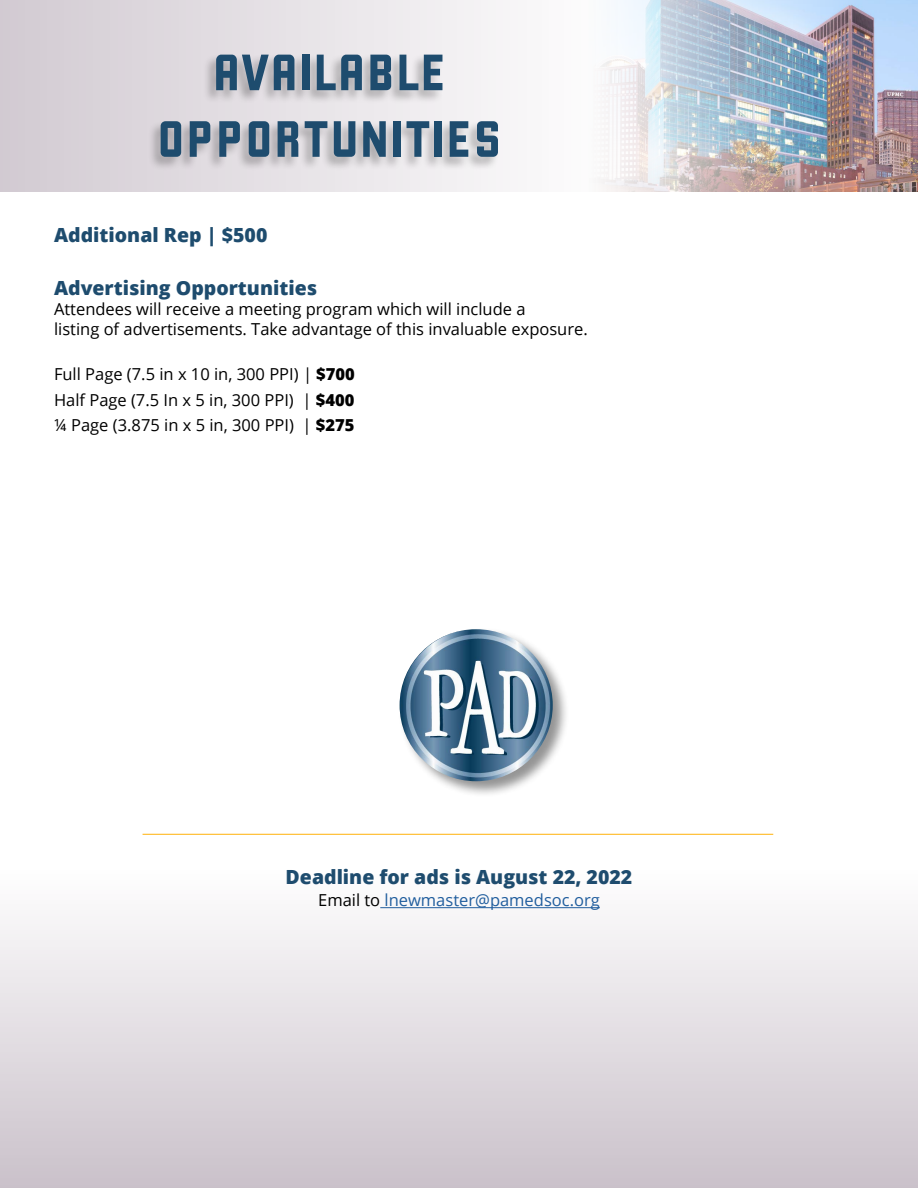
<style>
.page{position:relative;width:918px;height:1188px;background:#fff}
.page>*{position:absolute;margin:0;border:0;box-sizing:border-box;transform-origin:0 0}
.t1{font:55.5px/66.6px "Liquorstore";letter-spacing:.045em;color:#1e4c6e;text-align:center}
.t2{font:800 19.5px "Open Sans";color:#1e4c6e}
.t3{font:16.5px/25.5px "Open Sans";color:#000}
.t4{font:16.5px "Open Sans";color:#215e9e}
.s1{font-weight:800}
.s2{color:#000}
</style>
<div class="page">
<div style="left:0;top:0;width:622px;height:203px;background:linear-gradient(to right,#d2cad2,#fefefe)"></div>
<div style="left:0;top:868px;width:918px;height:320px;background:linear-gradient(to bottom,#fefefe,#cac1ca)"></div>
<div style="left:147px;top:53px;width:352px;height:118px;background:#000;opacity:.26"></div>
<hr style="left:143px;top:834px;width:630px;height:1px;background:#ffb619">
<img style="left:587px;top:0;width:331px;height:192px">
<hr style="left:380px;top:907px;width:220px;height:1px;background:#215e9e">
<div style="left:398px;top:628px;width:171px;height:170px;background:#000;opacity:.42"></div>
<img style="left:400px;top:629px;width:153px;height:152px">
<div style="left:0;top:192px;width:918px;height:20px;background:#fff"></div>
<h1 class="t1" style="left:158px;top:40px;width:345px">AVAILABLE<br>OPPORTUNITIES</h1>
<p class="t2" style="left:54px;top:220px;width:215px">Additional Rep | $500</p>
<p class="t2" style="left:54px;top:273px;width:265px">Advertising Opportunities</p>
<p class="t3" style="left:54px;top:299px;width:535px;line-height:19.8px">Attendees will receive a meeting program which will include a<br>listing of advertisements. Take advantage of this invaluable exposure.</p>
<p class="t3" style="left:54px;top:361px;width:302px;text-align:justify">Full Page (7.5 in x 10 in, 300 PPI) | <span class="s1">$700<br></span>Half Page (7.5 In x 5 in, 300 PPI) | <span class="s1">$400 </span>¼ Page (3.875 in x 5 in, 300 PPI) | <span class="s1">$275</span></p>
<p class="t2" style="left:286px;top:862px;width:348px">Deadline for ads is August 22, 2022</p>
<p class="t4" style="left:318px;top:889px;width:283px"><span class="s2">Email to</span> lnewmaster@pamedsoc.org</p>
</div>
